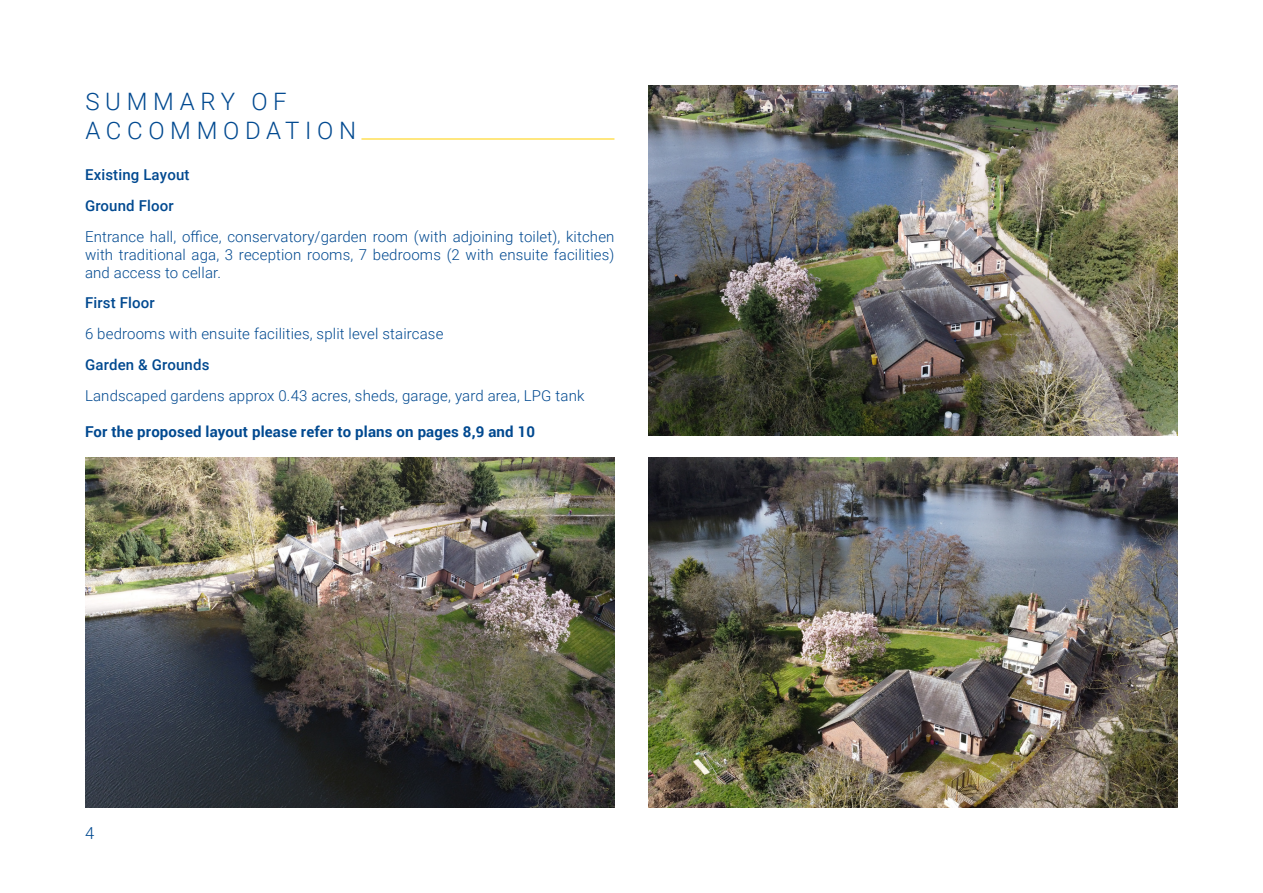
<style>
.page{position:relative;width:1263px;height:893px;background:#fff}
.page>*{position:absolute;margin:0;border:0;box-sizing:border-box;transform-origin:0 0}
.t1{font:300 24px "Roboto";letter-spacing:.235em;color:#014990}
.t2{font:300 16.5px "Roboto";color:#014990}
.t3{font:300 15px/18px "Roboto";letter-spacing:.01em;color:#014990;text-align:justify}
.t4{font:700 15px "Roboto";letter-spacing:.01em;color:#014990}
.t5{font:500 15px "Roboto";letter-spacing:.01em;color:#014990}
</style>
<div class="page">
<hr style="left:361px;top:139px;width:253px;height:1px;background:#ffd000">
<img style="left:648px;top:457px;width:530px;height:351px">
<img style="left:648px;top:85px;width:530px;height:351px">
<img style="left:85px;top:457px;width:529px;height:351px">
<p class="t1" style="left:85px;top:85px;width:203px">SUMMARY OF</p>
<p class="t1" style="left:85px;top:114px;width:272px">ACCOMMODATION</p>
<p class="t5" style="left:85px;top:164px;width:106px">Existing Layout</p>
<p class="t5" style="left:85px;top:195px;width:90px">Ground Floor</p>
<p class="t3" style="left:85px;top:227px;width:531px">Entrance hall, office, conservatory/garden room (with adjoining toilet), kitchen with traditional aga, 3 reception rooms, 7 bedrooms (2 with ensuite facilities) and access to cellar.</p>
<p class="t5" style="left:85px;top:292px;width:71px">First Floor</p>
<p class="t3" style="left:85px;top:324px;width:360px">6 bedrooms with ensuite facilities, split level staircase</p>
<p class="t5" style="left:85px;top:354px;width:126px">Garden &amp; Grounds</p>
<p class="t3" style="left:85px;top:386px;width:501px">Landscaped gardens approx 0.43 acres, sheds, garage, yard area, LPG tank</p>
<p class="t4" style="left:85px;top:421px;width:452px">For the proposed layout please refer to plans on pages 8,9 and 10</p>
<p class="t2" style="left:85px;top:822px;width:11px">4</p>
</div>
